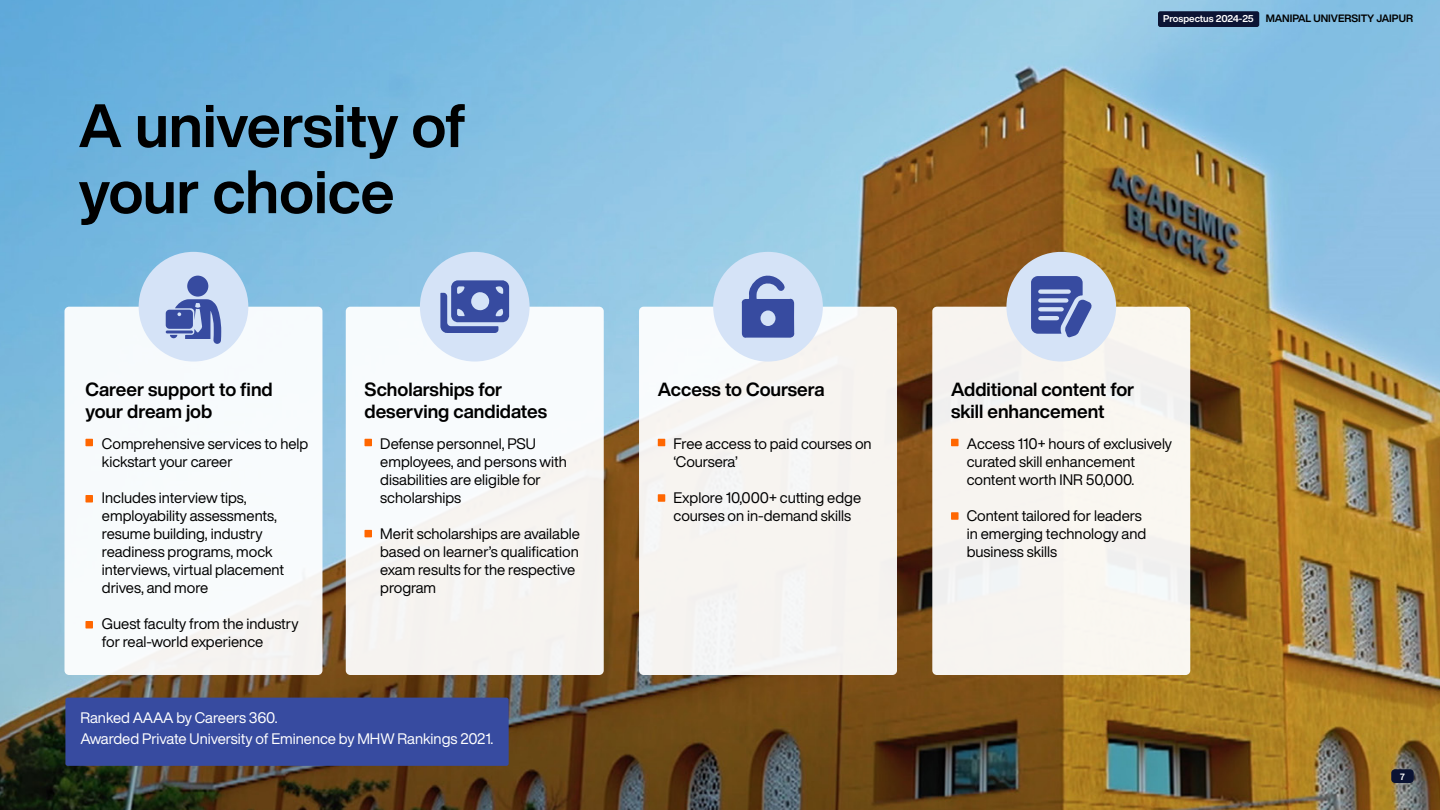
<style>
.page{position:relative;width:1440px;height:810px;background:#fff}
.page>*{position:absolute;margin:0;border:0;box-sizing:border-box;transform-origin:0 0}
.t1{font:700 60.07px/66.1px "Helvetica Now Display";color:#000}
.t2{font:700 18.75px/22.5px "Helvetica Now Display";color:#000}
.t3{font:15px/18px "Helvetica Now Display";color:#000}
.t4{font:15px/20.1px "Helvetica Now Display";color:#fff}
.t5{font:700 10.5px "Helvetica Now Display";letter-spacing:-.005em;color:#000}
.t6{font:700 9px "Helvetica Now Display";color:#fff}
.s1{font-size:9.75px;color:#fff}
</style>
<div class="page">
<img style="left:0;top:0;width:1440px;height:810px">
<div style="left:65px;top:698px;width:444px;height:68px;background:#374ba0;border-radius:2px"></div>
<div style="left:64px;top:307px;width:258px;height:368px;background:#f7fbfc;border-radius:5px"></div>
<div style="left:346px;top:307px;width:258px;height:368px;background:#f7f7f8;border-radius:5px"></div>
<div style="left:139px;top:252px;width:109px;height:110px;background:#d5e3f7;border-radius:50%"></div>
<div style="left:420px;top:252px;width:110px;height:110px;background:#d5e3f7;border-radius:50%"></div>
<div style="left:85px;top:439px;width:8px;height:7px;background:#f60"></div>
<div style="left:85px;top:495px;width:8px;height:7px;background:#f60"></div>
<div style="left:85px;top:621px;width:8px;height:7px;background:#f60"></div>
<div style="left:365px;top:439px;width:7px;height:7px;background:#f60"></div>
<div style="left:365px;top:530px;width:7px;height:7px;background:#f60"></div>
<div style="left:187px;top:276px;width:21px;height:21px;background:#374ba0;border-radius:50%"></div>
<svg style="left:166px;top:299px;width:55px;height:45px"></svg>
<hr style="left:166px;top:331px;width:27px;height:2px;background:#374ba0">
<svg style="left:440px;top:280px;width:69px;height:53px"></svg>
<div style="left:1391px;top:769px;width:23px;height:14px;background:#0b1333;border-radius:4px"></div>
<div style="left:1158px;top:11px;width:101px;height:16px;background:#0c1434;border-radius:2px"></div>
<div style="left:639px;top:307px;width:258px;height:368px;background:linear-gradient(to right,#f6f6f5,#f6f3ef);border-radius:5px"></div>
<div style="left:713px;top:252px;width:110px;height:110px;background:#d5e3f7;border-radius:50%"></div>
<div style="left:658px;top:439px;width:7px;height:7px;background:#f60"></div>
<div style="left:658px;top:494px;width:7px;height:8px;background:#f60"></div>
<svg style="left:741px;top:275px;width:54px;height:63px"></svg>
<div style="left:932px;top:307px;width:258px;height:368px;background:#f7f4f0;border-radius:5px"></div>
<div style="left:1006px;top:252px;width:110px;height:110px;background:#d5e3f7;border-radius:50%"></div>
<div style="left:951px;top:439px;width:8px;height:7px;background:#f60"></div>
<svg style="left:1031px;top:276px;width:61px;height:62px"></svg>
<div style="left:951px;top:512px;width:8px;height:8px;background:#f60"></div>
<h1 class="t1" style="left:79px;top:93px;width:389px">A university of your choice</h1>
<p class="t2" style="left:85px;top:378px;width:189px">Career support to find your dream job</p>
<p class="t3" style="left:102px;top:434px;width:208px">Comprehensive services to help kickstart your career</p>
<p class="t3" style="left:102px;top:488px;width:184px">Includes interview tips, employability assessments, resume building, industry readiness programs, mock interviews, virtual placement drives, and more</p>
<p class="t3" style="left:102px;top:614px;width:198px">Guest faculty from the industry for real-world experience</p>
<p class="t2" style="left:365px;top:378px;width:184px">Scholarships for deserving candidates</p>
<p class="t3" style="left:380px;top:434px;width:188px">Defense personnel, PSU employees, and persons with disabilities are eligible for scholarships</p>
<p class="t3" style="left:380px;top:524px;width:201px">Merit scholarships are available based on learner’s qualification exam results for the respective program</p>
<p class="t4" style="left:80px;top:708px;width:415px">Ranked AAAA by Careers 360.<br>Awarded Private University of Eminence by MHW Rankings 2021.</p>
<p class="t2" style="left:658px;top:378px;width:168px">Access to Coursera</p>
<p class="t3" style="left:674px;top:434px;width:200px">Free access to paid courses on ‘Coursera’</p>
<p class="t3" style="left:674px;top:488px;width:189px">Explore 10,000+ cutting edge courses on in-demand skills</p>
<p class="t5" style="left:1163px;top:11px;width:251px"><span class="s1">Prospectus 2024-25</span> MANIPAL UNIVERSITY JAIPUR</p>
<p class="t2" style="left:951px;top:378px;width:185px">Additional content for skill enhancement</p>
<p class="t3" style="left:967px;top:434px;width:207px">Access 110+ hours of exclusively curated skill enhancement content worth INR 50,000.</p>
<p class="t3" style="left:967px;top:506px;width:181px">Content tailored for leaders in emerging technology and business skills</p>
<p class="t6" style="left:1400px;top:771px;width:6px">7</p>
</div>
